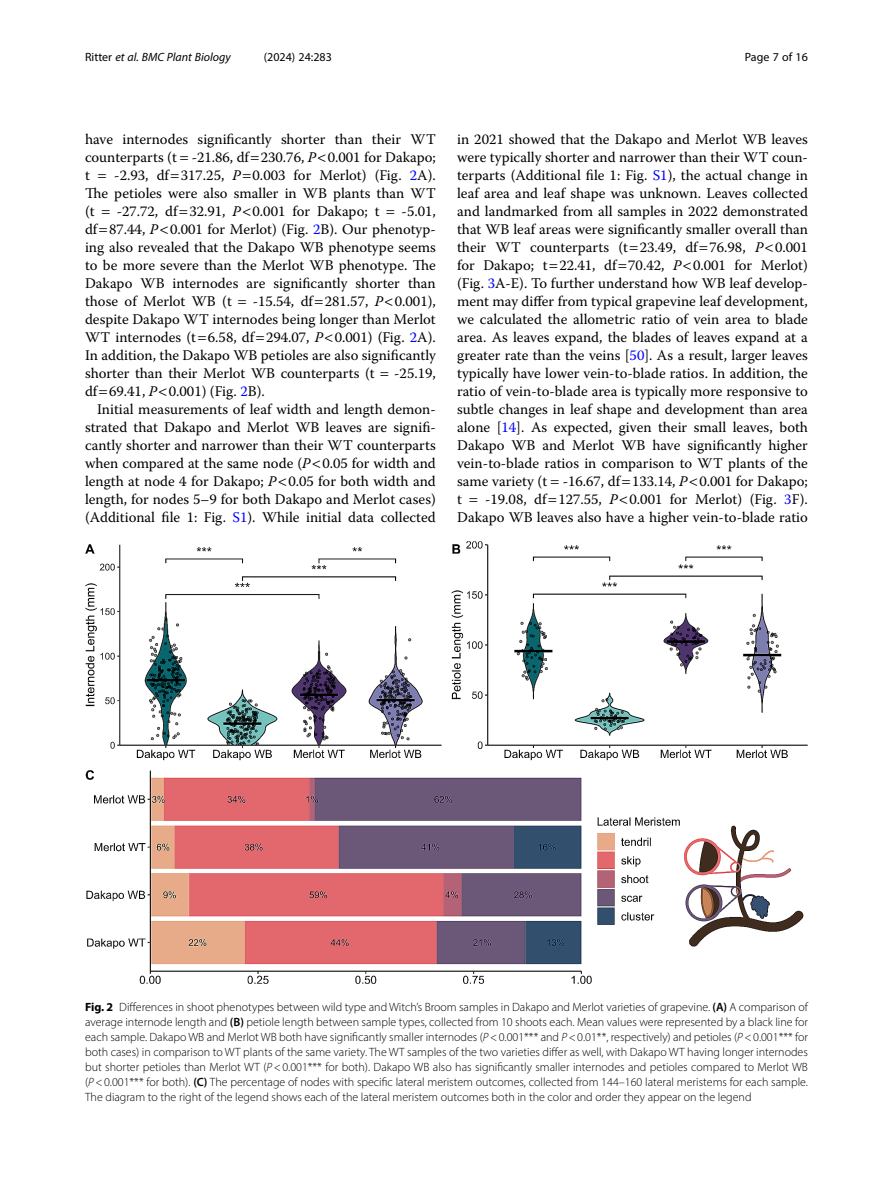
<style>
.page{position:relative;width:893px;height:1191px;background:#fff}
.page>*{position:absolute;margin:0;border:0;box-sizing:border-box;transform-origin:0 0}
.Body_Text_Indent{font:14.7px/18px "Warnock Pro";color:#000;text-align:justify}
.Figure_Caption{font:300 12px/15px "Myriad Pro";color:#000;text-align:justify}
.t1{font:italic 12px "Myriad Pro";color:#000}
.t2{font:12px "Myriad Pro";color:#000}
.s1{font-style:normal}
.s2{font-style:italic}
.s3{color:#00f}
.s4{font-weight:700}
.s5{font-weight:600}
</style>
<div class="page">
<img style="left:85px;top:541px;width:723px;height:443px">
<p class="t1" style="left:85px;top:50px;width:147px"><span class="s1">Ritter</span> et al. BMC Plant Biology</p>
<p class="t2" style="left:264px;top:50px;width:70px">(2024) 24:283</p>
<p class="t2" style="left:745px;top:50px;width:65px">Page 7 of 16</p>
<p class="Body_Text_Indent" style="left:85px;top:130px;width:352px">have internodes significantly shorter than their WT counterparts (t -21.86, df 230.76, <span class="s2">P</span> 0.001 for Dakapo; t</p>
<p class="Body_Text_Indent" style="left:85px;top:166px;width:352px;text-indent:29px">-2.93, df 317.25, <span class="s2">P</span> 0.003 for Merlot) (Fig. <span class="s3">2</span>A).<br>The petioles were also smaller in WB plants than WT (t</p>
<p class="Body_Text_Indent" style="left:117px;top:202px;width:264px">-27.72, df 32.91, <span class="s2">P</span> 0.001 for Dakapo; t</p>
<p class="Body_Text_Indent" style="left:85px;top:202px;width:352px;text-indent:317px">-5.01, df 87.44, <span class="s2">P</span> 0.001 for Merlot) (Fig. <span class="s3">2</span>B). Our phenotyp&shy;ing also revealed that the Dakapo WB phenotype seems to be more severe than the Merlot WB phenotype. The Dakapo WB internodes are significantly shorter than those of Merlot WB (t</p>
<p class="Body_Text_Indent" style="left:85px;top:292px;width:352px;text-indent:168px">-15.54, df 281.57, <span class="s2">P</span> 0.001), despite Dakapo WT internodes being longer than Merlot WT internodes (t 6.58, df 294.07, <span class="s2">P</span> 0.001) (Fig. <span class="s3">2</span>A).<br>In addition, the Dakapo WB petioles are also significantly shorter than their Merlot WB counterparts (t</p>
<p class="Body_Text_Indent" style="left:394px;top:364px;width:43px">-25.19,</p>
<p class="Body_Text_Indent" style="left:85px;top:382px;width:181px">df 69.41, <span class="s2">P</span> 0.001) (Fig. <span class="s3">2</span>B).</p>
<p class="Body_Text_Indent" style="left:85px;top:400px;width:352px;text-indent:12px">Initial measurements of leaf width and length demon&shy;strated that Dakapo and Merlot WB leaves are signifi&shy;cantly shorter and narrower than their WT counterparts when compared at the same node (<span class="s2">P</span> 0.05 for width and length at node 4 for Dakapo; <span class="s2">P</span> 0.05 for both width and length, for nodes 5–9 for both Dakapo and Merlot cases) (Additional file 1: Fig. <span class="s3">S1</span>). While initial data collected</p>
<p class="Body_Text_Indent" style="left:457px;top:130px;width:352px">in 2021 showed that the Dakapo and Merlot WB leaves were typically shorter and narrower than their WT coun&shy;terparts (Additional file 1: Fig. <span class="s3">S1</span>), the actual change in leaf area and leaf shape was unknown. Leaves collected and landmarked from all samples in 2022 demonstrated that WB leaf areas were significantly smaller overall than their WT counterparts (t 23.49, df 76.98, <span class="s2">P</span> 0.001 for Dakapo; t 22.41, df 70.42, <span class="s2">P</span> 0.001 for Merlot) (Fig. <span class="s3">3</span>A-E). To further understand how WB leaf develop&shy;ment may differ from typical grapevine leaf development, we calculated the allometric ratio of vein area to blade area. As leaves expand, the blades of leaves expand at a greater rate than the veins [<span class="s3">50</span>]. As a result, larger leaves typically have lower vein-to-blade ratios. In addition, the ratio of vein-to-blade area is typically more responsive to subtle changes in leaf shape and development than area alone [<span class="s3">14</span>]. As expected, given their small leaves, both Dakapo WB and Merlot WB have significantly higher vein-to-blade ratios in comparison to WT plants of the same variety (t -16.67, df 133.14, <span class="s2">P</span> 0.001 for Dakapo; t</p>
<p class="Body_Text_Indent" style="left:457px;top:490px;width:352px;text-align:right">-19.08, df 127.55, <span class="s2">P</span> 0.001 for Merlot) (Fig. <span class="s3">3</span>F).<br>Dakapo WB leaves also have a higher vein-to-blade ratio</p>
<p class="Figure_Caption" style="left:85px;top:999px;width:724px"><span class="s4">Fig. 2</span> Differences in shoot phenotypes between wild type and Witch’s Broom samples in Dakapo and Merlot varieties of grapevine. <span class="s5">(A)</span> A comparison of average internode length and <span class="s5">(B)</span> petiole length between sample types, collected from 10 shoots each. Mean values were represented by a black line for each sample. Dakapo WB and Merlot WB both have significantly smaller internodes (<span class="s2">P</span>&lt;0.001*** and <span class="s2">P</span>&lt;0.01**, respectively) and petioles (<span class="s2">P</span>&lt;0.001*** for both cases) in comparison to WT plants of the same variety. The WT samples of the two varieties differ as well, with Dakapo WT having longer internodes but shorter petioles than Merlot WT (<span class="s2">P</span>&lt;0.001*** for both). Dakapo WB also has significantly smaller internodes and petioles compared to Merlot WB (<span class="s2">P</span>&lt;0.001*** for both). <span class="s5">(C)</span> The percentage of nodes with specific lateral meristem outcomes, collected from 144–160 lateral meristems for each sample.<br>The diagram to the right of the legend shows each of the lateral meristem outcomes both in the color and order they appear on the legend</p>
</div>
